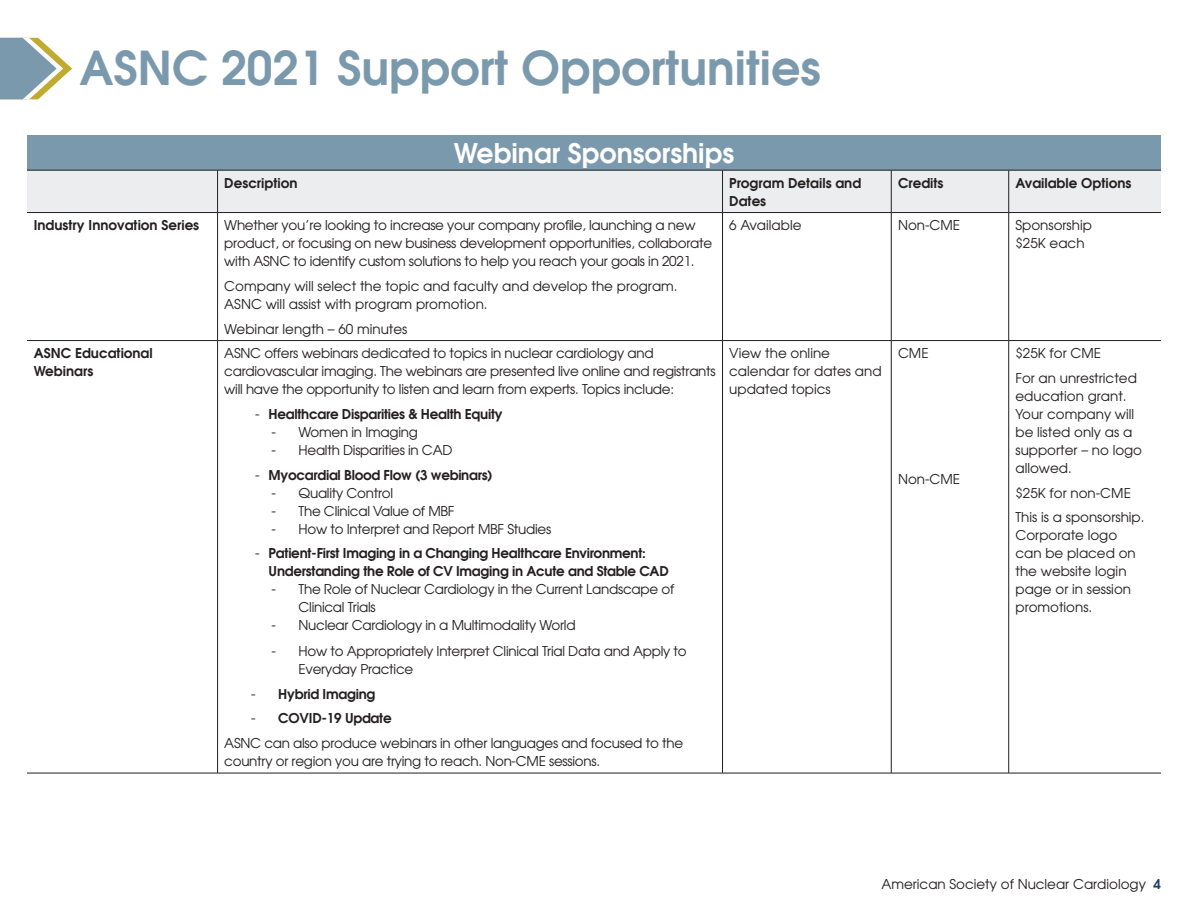
<style>
.page{position:relative;width:1188px;height:918px;background:#fff}
.page>*{position:absolute;margin:0;border:0;box-sizing:border-box;transform-origin:0 0}
.t1{font:600 46.5px "Avant Garde";color:#7b99ac}
.t2{font:600 27px "Avant Garde";color:#fff}
.t3{font:13.5px/18px "Avant Garde";letter-spacing:-.02em;color:#231f20}
.t4{font:13.5px/18px "Avant Garde";color:#231f20}
.t5{font:600 13.5px/18px "Avant Garde";letter-spacing:-.02em;color:#231f20}
.t6{font:600 13.5px/18px "Avant Garde";color:#231f20}
.s1{font-weight:400}
.s2{font-weight:600}
.s3{font-weight:600;color:#1c4060}
</style>
<div class="page">
<svg style="left:0;top:38px;width:72px;height:61px"></svg>
<div style="left:27px;top:135px;width:1134px;height:35px;background:#7b99ac"></div>
<div style="left:27px;top:171px;width:1134px;height:41px;background:#ecedee"></div>
<hr style="left:27px;top:170px;width:191px;height:1px;background:#231f20">
<hr style="left:218px;top:170px;width:505px;height:1px;background:#231f20">
<hr style="left:217px;top:170px;width:1px;height:42px;background:#231f20">
<hr style="left:723px;top:170px;width:168px;height:1px;background:#231f20">
<hr style="left:722px;top:170px;width:1px;height:42px;background:#231f20">
<hr style="left:891px;top:170px;width:118px;height:1px;background:#231f20">
<hr style="left:891px;top:170px;width:1px;height:42px;background:#231f20">
<hr style="left:1009px;top:170px;width:152px;height:1px;background:#231f20">
<hr style="left:1008px;top:170px;width:1px;height:42px;background:#231f20">
<hr style="left:27px;top:212px;width:191px;height:1px;background:#231f20">
<hr style="left:218px;top:212px;width:505px;height:1px;background:#231f20">
<hr style="left:217px;top:213px;width:1px;height:127px;background:#231f20">
<hr style="left:723px;top:212px;width:168px;height:1px;background:#231f20">
<hr style="left:722px;top:213px;width:1px;height:127px;background:#231f20">
<hr style="left:891px;top:212px;width:118px;height:1px;background:#231f20">
<hr style="left:891px;top:213px;width:1px;height:127px;background:#231f20">
<hr style="left:1009px;top:212px;width:152px;height:1px;background:#231f20">
<hr style="left:1008px;top:213px;width:1px;height:127px;background:#231f20">
<hr style="left:27px;top:340px;width:191px;height:1px;background:#231f20">
<hr style="left:218px;top:340px;width:505px;height:1px;background:#231f20">
<hr style="left:217px;top:341px;width:1px;height:432px;background:#231f20">
<hr style="left:723px;top:340px;width:168px;height:1px;background:#231f20">
<hr style="left:722px;top:341px;width:1px;height:432px;background:#231f20">
<hr style="left:891px;top:340px;width:118px;height:1px;background:#231f20">
<hr style="left:891px;top:341px;width:1px;height:432px;background:#231f20">
<hr style="left:1009px;top:340px;width:152px;height:1px;background:#231f20">
<hr style="left:1008px;top:341px;width:1px;height:432px;background:#231f20">
<hr style="left:27px;top:773px;width:191px;height:1px;background:#231f20">
<hr style="left:218px;top:773px;width:505px;height:1px;background:#231f20">
<hr style="left:723px;top:773px;width:168px;height:1px;background:#231f20">
<hr style="left:891px;top:773px;width:118px;height:1px;background:#231f20">
<hr style="left:1009px;top:773px;width:152px;height:1px;background:#231f20">
<h1 class="t1" style="left:80px;top:37px;width:743px">ASNC 2021 Support Opportunities</h1>
<h2 class="t2" style="left:454px;top:136px;width:282px">Webinar Sponsorships</h2>
<p class="t6" style="left:224px;top:174px;width:75px">Description</p>
<p class="t6" style="left:729px;top:174px;width:134px">Program Details and<br>Dates</p>
<p class="t6" style="left:898px;top:174px;width:47px">Credits</p>
<p class="t6" style="left:1015px;top:174px;width:117px">Available Options</p>
<p class="t6" style="left:34px;top:216px;width:167px">Industry Innovation Series</p>
<p class="t3" style="left:224px;top:216px;width:489px">Whether you’re looking to increase your company profile, launching a new product, or focusing on new business development opportunities, collaborate with ASNC to identify custom solutions to help you reach your goals in 2021.</p>
<p class="t4" style="left:224px;top:277px;width:455px">Company will select the topic and faculty and develop the program.<br>ASNC will assist with program promotion.</p>
<p class="t4" style="left:224px;top:320px;width:185px">Webinar length – 60 minutes</p>
<p class="t6" style="left:34px;top:344px;width:121px">ASNC Educational<br>Webinars</p>
<p class="t3" style="left:224px;top:344px;width:493px">ASNC offers webinars dedicated to topics in nuclear cardiology and cardiovascular imaging. The webinars are presented live online and registrants will have the opportunity to listen and learn from experts. Topics include:</p>
<p class="t5" style="left:255px;top:405px;width:249px"><span class="s1">-</span> Healthcare Disparities &amp; Health Equity</p>
<p class="t3" style="left:272px;top:423px;width:148px">- Women in Imaging</p>
<p class="t3" style="left:272px;top:441px;width:182px">- Health Disparities in CAD</p>
<p class="t5" style="left:255px;top:466px;width:239px"><span class="s1">-</span> Myocardial Blood Flow (3 webinars)</p>
<p class="t3" style="left:272px;top:484px;width:123px">- Quality Control</p>
<p class="t3" style="left:272px;top:502px;width:184px">- The Clinical Value of MBF</p>
<p class="t3" style="left:272px;top:520px;width:281px">- How to Interpret and Report MBF Studies</p>
<p class="t5" style="left:269px;top:544px;width:402px;text-indent:-14px"><span class="s1">-</span> Patient-First Imaging in a Changing Healthcare Environment:<br>Understanding the Role of CV Imaging in Acute and Stable CAD</p>
<p class="t3" style="left:299px;top:580px;width:377px;text-indent:-27px">- The Role of Nuclear Cardiology in the Current Landscape of<br>Clinical Trials</p>
<p class="t3" style="left:272px;top:616px;width:306px">- Nuclear Cardiology in a Multimodality World</p>
<p class="t3" style="left:299px;top:642px;width:390px;text-indent:-27px">- How to Appropriately Interpret Clinical Trial Data and Apply to<br>Everyday Practice</p>
<p class="t5" style="left:251px;top:684px;width:126px"><span class="s1">-</span> Hybrid Imaging</p>
<p class="t3" style="left:224px;top:706px;width:460px;line-height:24.8px;text-indent:27px">- <span class="s2">COVID-19 Update<br></span>ASNC can also produce webinars in other languages and focused to the</p>
<p class="t3" style="left:224px;top:752px;width:377px">country or region you are trying to reach. Non-CME sessions.</p>
<p class="t4" style="left:729px;top:216px;width:74px">6 Available</p>
<p class="t3" style="left:898px;top:216px;width:64px">Non-CME</p>
<p class="t4" style="left:1015px;top:216px;width:78px">Sponsorship $25K each</p>
<p class="t4" style="left:729px;top:344px;width:154px">View the online calendar for dates and updated topics</p>
<p class="t3" style="left:898px;top:344px;width:32px">CME</p>
<p class="t3" style="left:898px;top:470px;width:64px">Non-CME</p>
<p class="t4" style="left:1015px;top:341px;width:123px;line-height:24.8px">$25K for CME<br>For an unrestricted</p>
<p class="t4" style="left:1015px;top:387px;width:128px">education grant.<br>Your company will be listed only as a supporter – no logo allowed.</p>
<p class="t4" style="left:1015px;top:480px;width:131px;line-height:24.8px">$25K for non-CME<br>This is a sponsorship.</p>
<p class="t4" style="left:1015px;top:526px;width:122px">Corporate logo can be placed on the website login page or in session promotions.</p>
<p class="t4" style="left:881px;top:875px;width:281px">American Society of Nuclear Cardiology <span class="s3">4</span></p>
</div>
